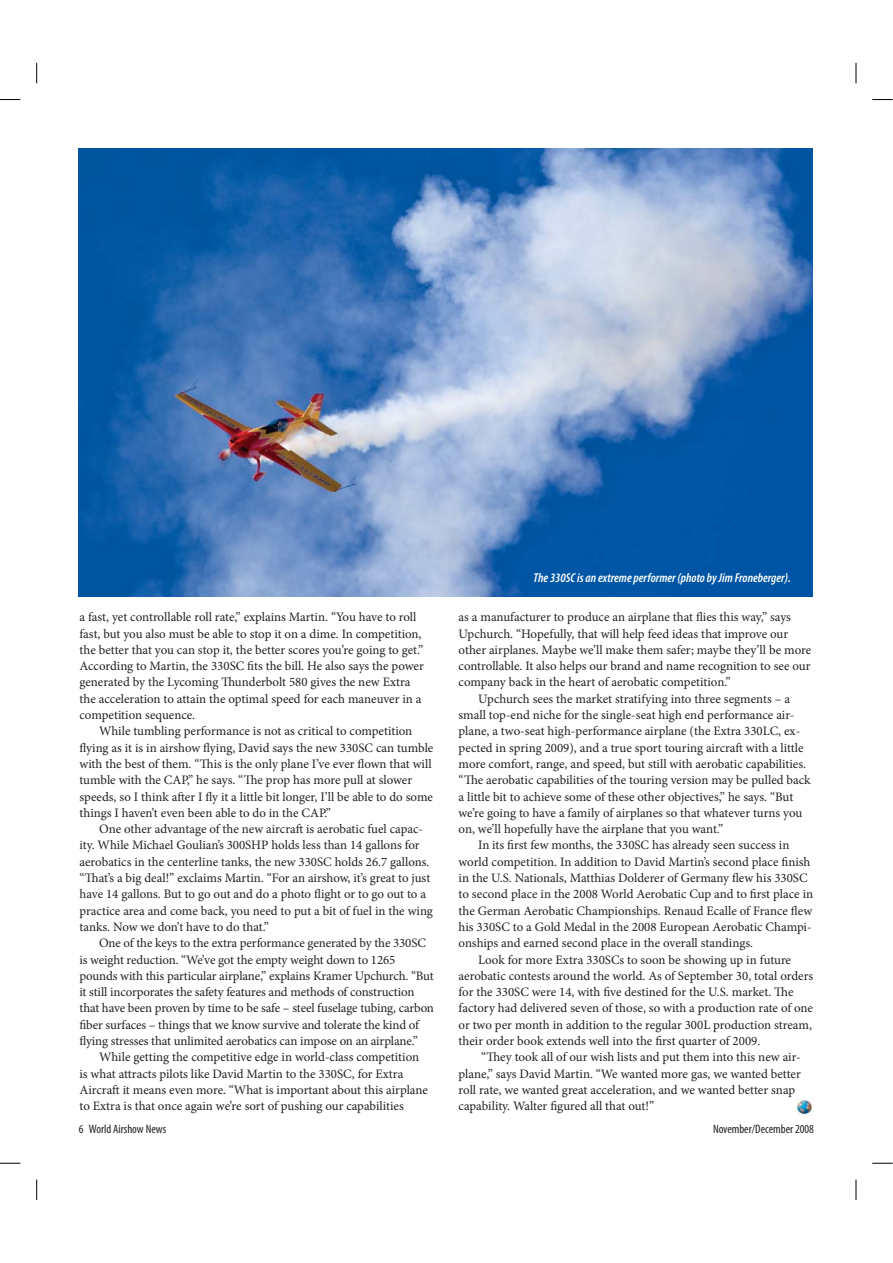
<style>
.page{position:relative;width:893px;height:1263px;background:#fff}
.page>*{position:absolute;margin:0;border:0;box-sizing:border-box;transform-origin:0 0}
.t1{font:12.9px/16.4px "Minion Pro";color:#231f20}
.t2{font:italic 600 condensed 12.9px "Myriad Pro";color:#fff}
.t3{font:condensed 12.3px "Myriad Pro";color:#231f20}
</style>
<div class="page">
<img style="left:79px;top:148px;width:733px;height:449px">
<img style="left:797px;top:1099px;width:16px;height:17px">
<svg style="left:0;top:99px;width:20px;height:1px"></svg>
<svg style="left:872px;top:99px;width:21px;height:1px"></svg>
<svg style="left:0;top:1163px;width:20px;height:1px"></svg>
<svg style="left:872px;top:1163px;width:21px;height:1px"></svg>
<svg style="left:36px;top:63px;width:1px;height:20px"></svg>
<svg style="left:36px;top:1180px;width:1px;height:20px"></svg>
<svg style="left:856px;top:63px;width:1px;height:20px"></svg>
<svg style="left:856px;top:1180px;width:1px;height:20px"></svg>
<p class="t1" style="left:79px;top:610px;width:346px">a fast, yet controllable roll rate,” explains Martin. “You have to roll fast, but you also must be able to stop it on a dime. In competition, the better that you can stop it, the better scores you’re going to get.” According to Martin, the 330SC fits the bill. He also says the power generated by the Lycoming Thunderbolt 580 gives the new Extra the acceleration to attain the optimal speed for each maneuver in a competition sequence.</p>
<p class="t1" style="left:79px;top:724px;width:355px;text-indent:20px">While tumbling performance is not as critical to competition flying as it is in airshow flying, David says the new 330SC can tumble with the best of them. “This is the only plane I’ve ever flown that will tumble with the CAP,” he says. “The prop has more pull at slower speeds, so I think after I fly it a little bit longer, I’ll be able to do some things I haven’t even been able to do in the CAP.”</p>
<p class="t1" style="left:79px;top:822px;width:355px;text-indent:20px">One other advantage of the new aircraft is aerobatic fuel capac&shy;ity. While Michael Goulian’s 300SHP holds less than 14 gallons for aerobatics in the centerline tanks, the new 330SC holds 26.7 gallons. “That’s a big deal!” exclaims Martin. “For an airshow, it’s great to just have 14 gallons. But to go out and do a photo flight or to go out to a practice area and come back, you need to put a bit of fuel in the wing tanks. Now we don’t have to do that.”</p>
<p class="t1" style="left:79px;top:936px;width:356px;text-indent:20px">One of the keys to the extra performance generated by the 330SC is weight reduction. “We’ve got the empty weight down to 1265 pounds with this particular airplane,” explains Kramer Upchurch. “But it still incorporates the safety features and methods of construction that have been proven by time to be safe – steel fuselage tubing, carbon fiber surfaces – things that we know survive and tolerate the kind of flying stresses that unlimited aerobatics can impose on an airplane.”</p>
<p class="t1" style="left:79px;top:1050px;width:350px;text-indent:20px">While getting the competitive edge in world-class competition is what attracts pilots like David Martin to the 330SC, for Extra Aircraft it means even more. “What is important about this airplane to Extra is that once again we’re sort of pushing our capabilities</p>
<p class="t2" style="left:533px;top:573px;width:259px">The 330SC is an extreme performer (photo by Jim Froneberger).</p>
<p class="t1" style="left:458px;top:610px;width:334px">as a manufacturer to produce an airplane that flies this way,” says</p>
<p class="t1" style="left:458px;top:626px;width:331px">Upchurch. “Hopefully, that will help feed ideas that improve our</p>
<p class="t1" style="left:458px;top:643px;width:354px">other airplanes. Maybe we’ll make them safer; maybe they’ll be more</p>
<p class="t1" style="left:458px;top:659px;width:353px">controllable. It also helps our brand and name recognition to see our</p>
<p class="t1" style="left:458px;top:675px;width:274px">company back in the heart of aerobatic competition.”</p>
<p class="t1" style="left:478px;top:692px;width:313px">Upchurch sees the market stratifying into three segments – a</p>
<p class="t1" style="left:458px;top:708px;width:337px">small top-end niche for the single-seat high end performance air-</p>
<p class="t1" style="left:458px;top:724px;width:343px">plane, a two-seat high-performance airplane (the Extra 330LC, ex-</p>
<p class="t1" style="left:458px;top:741px;width:347px">pected in spring 2009), and a true sport touring aircraft with a little</p>
<p class="t1" style="left:458px;top:757px;width:349px">more comfort, range, and speed, but still with aerobatic capabilities.</p>
<p class="t1" style="left:458px;top:773px;width:354px">“The aerobatic capabilities of the touring version may be pulled back</p>
<p class="t1" style="left:458px;top:789px;width:336px">a little bit to achieve some of these other objectives,” he says. “But</p>
<p class="t1" style="left:458px;top:806px;width:345px">we’re going to have a family of airplanes so that whatever turns you</p>
<p class="t1" style="left:458px;top:822px;width:266px">on, we’ll hopefully have the airplane that you want.”</p>
<p class="t1" style="left:478px;top:838px;width:313px">In its first few months, the 330SC has already seen success in</p>
<p class="t1" style="left:458px;top:855px;width:353px">world competition. In addition to David Martin’s second place finish</p>
<p class="t1" style="left:458px;top:871px;width:351px">in the U.S. Nationals, Matthias Dolderer of Germany flew his 330SC</p>
<p class="t1" style="left:458px;top:887px;width:356px">to second place in the 2008 World Aerobatic Cup and to first place in</p>
<p class="t1" style="left:458px;top:904px;width:355px">the German Aerobatic Championships. Renaud Ecalle of France flew</p>
<p class="t1" style="left:458px;top:920px;width:355px">his 330SC to a Gold Medal in the 2008 European Aerobatic Champi-</p>
<p class="t1" style="left:458px;top:936px;width:296px">onships and earned second place in the overall standings.</p>
<p class="t1" style="left:478px;top:952px;width:314px">Look for more Extra 330SCs to soon be showing up in future</p>
<p class="t1" style="left:458px;top:969px;width:356px">aerobatic contests around the world. As of September 30, total orders</p>
<p class="t1" style="left:458px;top:985px;width:336px">for the 330SC were 14, with five destined for the U.S. market. The</p>
<p class="t1" style="left:458px;top:1001px;width:356px">factory had delivered seven of those, so with a production rate of one</p>
<p class="t1" style="left:458px;top:1018px;width:355px">or two per month in addition to the regular 300L production stream,</p>
<p class="t1" style="left:458px;top:1034px;width:303px">their order book extends well into the first quarter of 2009.</p>
<p class="t1" style="left:481px;top:1050px;width:321px">“They took all of our wish lists and put them into this new air-</p>
<p class="t1" style="left:458px;top:1067px;width:344px">plane,” says David Martin. “We wanted more gas, we wanted better</p>
<p class="t1" style="left:458px;top:1083px;width:338px">roll rate, we wanted great acceleration, and we wanted better snap</p>
<p class="t1" style="left:458px;top:1099px;width:197px">capability. Walter figured all that out!”</p>
<p class="t3" style="left:79px;top:1124px;width:89px">6 World Airshow News</p>
<p class="t3" style="left:713px;top:1124px;width:102px">November/December 2008</p>
</div>
